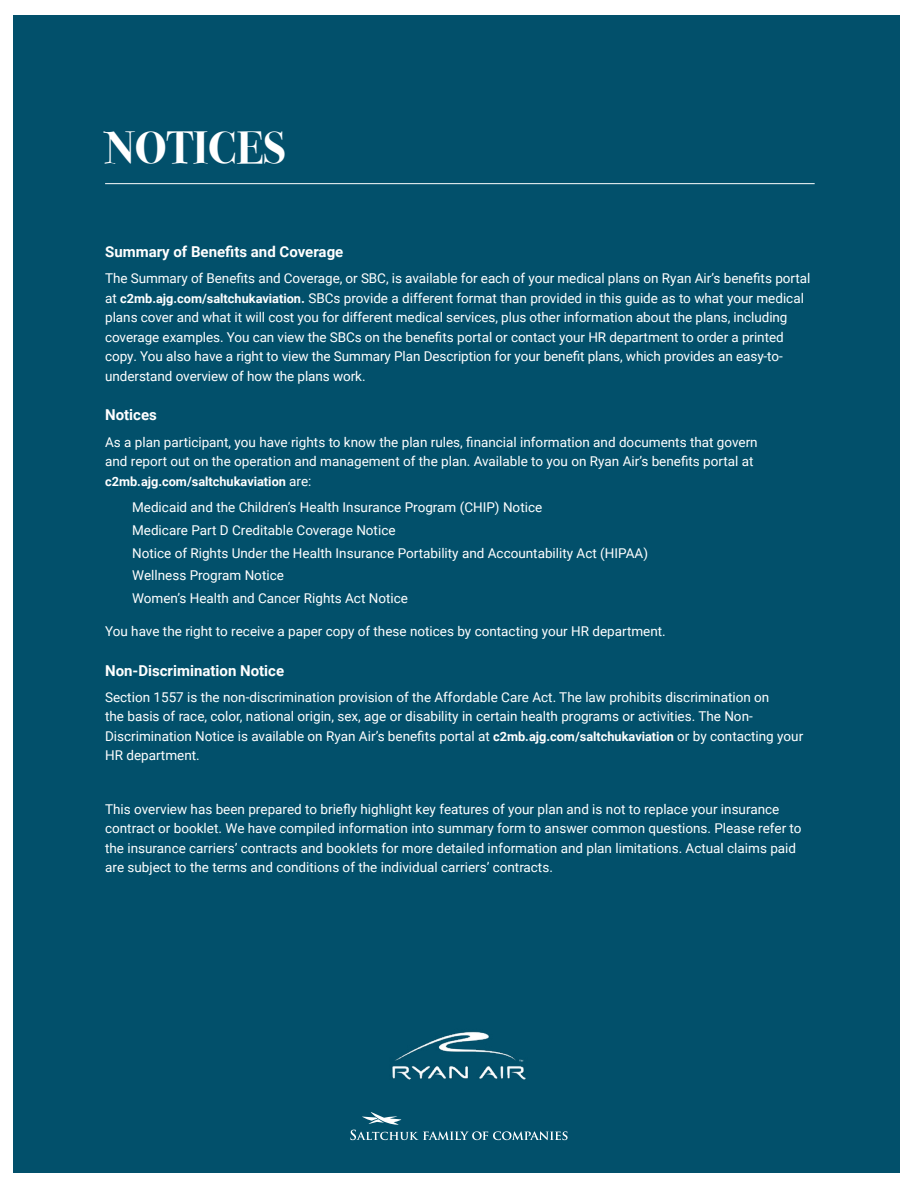
<style>
.page{position:relative;width:918px;height:1188px;background:#fff}
.page>*{position:absolute;margin:0;border:0;box-sizing:border-box;transform-origin:0 0}
.t1{font:700 45px "Bodoni Svty Two ITCTT";color:#fff}
.t2{font:700 15px "Roboto";color:#fff}
.t3{font:13.5px/19.5px "Roboto";color:#fff}
.t4{font:700 12.75px "Roboto";color:#fff}
.s1{font-weight:700;font-size:12.75px}
.s2{font-weight:700}
.s3{font-weight:400;font-size:13.5px}
.s4{font-weight:700;font-size:12px;color:#02506b}
</style>
<div class="page">
<div style="left:13px;top:15px;width:886px;height:1158px;background:#02506b"></div>
<svg style="left:350px;top:1112px;width:218px;height:28px"></svg>
<img style="left:392px;top:1031px;width:134px;height:49px">
<hr style="left:105px;top:183px;width:710px;height:1px;background:#fff">
<h1 class="t1" style="left:105px;top:111px;width:182px">NOTICES</h1>
<p class="t2" style="left:105px;top:241px;width:240px">Summary of Benefits and Coverage</p>
<p class="t3" style="left:105px;top:268px;width:707px">The Summary of Benefits and Coverage, or SBC, is available for each of your medical plans on Ryan Air’s benefits portal at <span class="s1">c2mb.ajg.com/saltchukaviation</span><span class="s2">.</span> SBCs provide a different format than provided in this guide as to what your medical plans cover and what it will cost you for different medical services, plus other information about the plans, including coverage examples. You can view the SBCs on the benefits portal or contact your HR department to order a printed copy. You also have a right to view the Summary Plan Description for your benefit plans, which provides an easy-to&shy;understand overview of how the plans work.</p>
<p class="t2" style="left:105px;top:404px;width:53px">Notices</p>
<p class="t3" style="left:105px;top:431px;width:654px">As a plan participant, you have rights to know the plan rules, financial information and documents that govern and report out on the operation and management of the plan. Available to you on Ryan Air’s benefits portal at</p>
<p class="t4" style="left:105px;top:472px;width:208px">c2mb.ajg.com/saltchukaviation <span class="s3">are:</span></p>
<p class="t3" style="left:112px;top:497px;width:432px"><span class="s4">•</span> Medicaid and the Children’s Health Insurance Program (CHIP) Notice</p>
<p class="t3" style="left:112px;top:520px;width:285px"><span class="s4">•</span> Medicare Part D Creditable Coverage Notice</p>
<p class="t3" style="left:112px;top:543px;width:538px"><span class="s4">•</span> Notice of Rights Under the Health Insurance Portability and Accountability Act (HIPAA)</p>
<p class="t3" style="left:112px;top:565px;width:174px"><span class="s4">•</span> Wellness Program Notice</p>
<p class="t3" style="left:112px;top:588px;width:298px"><span class="s4">•</span> Women’s Health and Cancer Rights Act Notice</p>
<p class="t3" style="left:105px;top:621px;width:562px">You have the right to receive a paper copy of these notices by contacting your HR department.</p>
<p class="t2" style="left:105px;top:660px;width:181px">Non-Discrimination Notice</p>
<p class="t3" style="left:105px;top:687px;width:700px">Section 1557 is the non-discrimination provision of the Affordable Care Act. The law prohibits discrimination on<br>the basis of race, color, national origin, sex, age or disability in certain health programs or activities. The Non-Discrimination Notice is available on Ryan Air’s benefits portal at <span class="s1">c2mb.ajg.com/saltchukaviation</span> or by contacting your HR department.</p>
<p class="t3" style="left:105px;top:798px;width:698px">This overview has been prepared to briefly highlight key features of your plan and is not to replace your insurance contract or booklet. We have compiled information into summary form to answer common questions. Please refer to the insurance carriers’ contracts and booklets for more detailed information and plan limitations. Actual claims paid are subject to the terms and conditions of the individual carriers’ contracts.</p>
</div>
